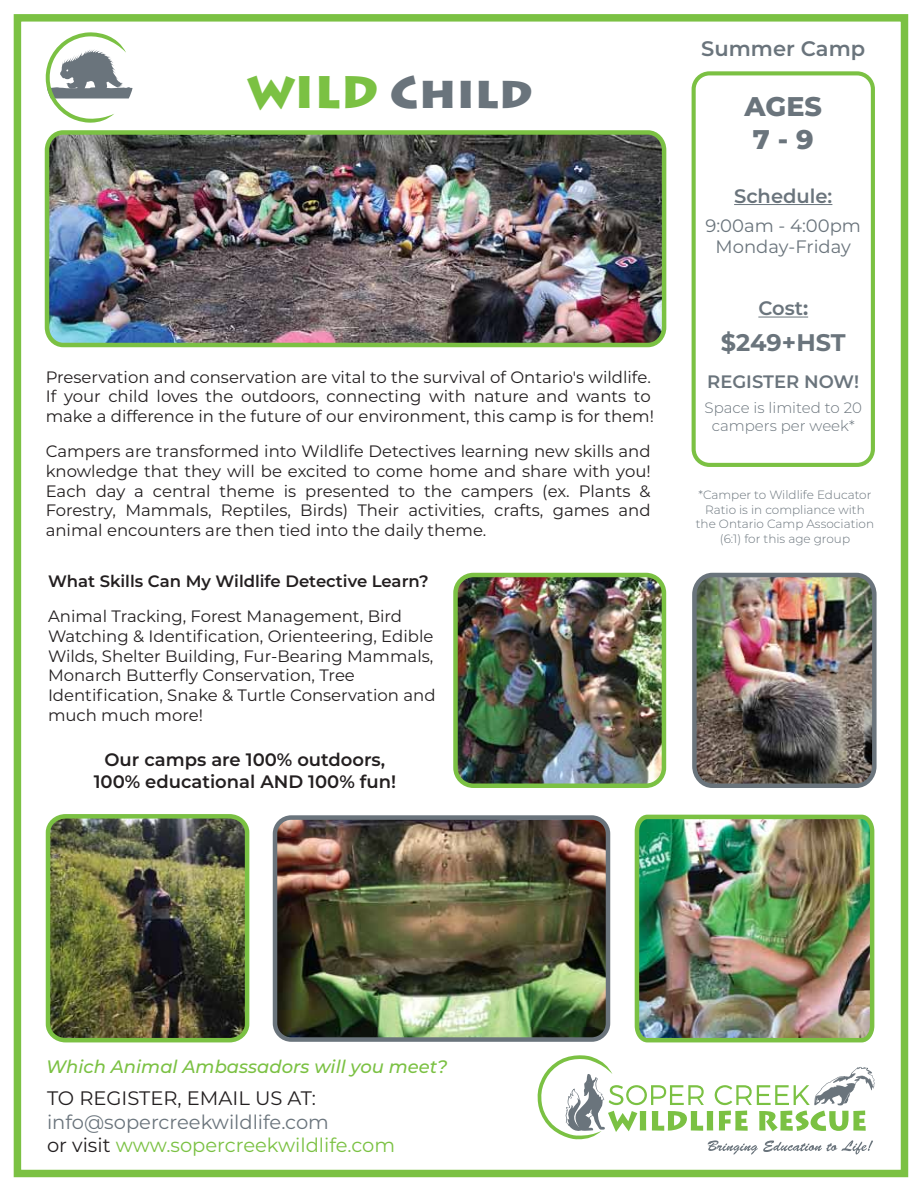
<style>
.page{position:relative;width:918px;height:1188px;background:#fff}
.page>*{position:absolute;margin:0;border:0;box-sizing:border-box;transform-origin:0 0}
.t1{font:900 45px "Lithos Pro";color:#6a747c}
.t2{font:800 27px/32.4px "Montserrat";color:#6a747c;text-align:center}
.t3{font:700 24px "Montserrat";letter-spacing:-.005em;color:#6a747c}
.t4{font:600 21px "Montserrat";color:#6a747c}
.t5{font:19.5px/23.4px "Montserrat";color:#6a747c}
.t6{font:19.5px "Montserrat";color:#231f20}
.t7{font:600 19.5px "Montserrat";color:#6a747c}
.t8{font:600 18px/21.6px "Montserrat";color:#231f20;text-align:center}
.t9{font:italic 500 18px "Montserrat";color:#7bc143}
.t10{font:18px/21.6px "Montserrat";color:#6a747c;text-align:center}
.t11{font:600 18px "Montserrat";color:#6a747c}
.t12{font:16.5px/19.8px "Montserrat";color:#231f20}
.t13{font:600 16.5px "Montserrat";color:#231f20}
.t14{font:300 15px/18px "Montserrat";color:#6a747c;text-align:center}
.t15{font:300 12px/14.4px "Montserrat";color:#6a747c;text-align:center}
.s1{color:#7bc143}
.s2{font-weight:700}
.s3{color:#231f20}
</style>
<div class="page">
<img style="left:278px;top:820px;width:327px;height:217px">
<div style="left:273px;top:815px;width:337px;height:227px;border:4px solid #6a747c;border-radius:16px"></div>
<div style="left:14px;top:14px;width:894px;height:1163px;border:7px solid #7bc143"></div>
<img style="left:634px;top:814px;width:241px;height:229px">
<img style="left:49px;top:819px;width:197px;height:220px">
<div style="left:46px;top:814px;width:203px;height:228px;border:4px solid #7bc143;border-radius:17px"></div>
<svg style="left:537px;top:1055px;width:338px;height:100px"></svg>
<div style="left:692px;top:71px;width:183px;height:396px;border:4px solid #7bc143;border-radius:16px"></div>
<hr style="left:734px;top:204px;width:98px;height:1px;background:#6a747c">
<hr style="left:758px;top:317px;width:45px;height:1px;background:#6a747c">
<img style="left:50px;top:135px;width:611px;height:207px">
<div style="left:45px;top:130px;width:621px;height:217px;border:4px solid #7bc143;border-radius:17px"></div>
<svg style="left:46px;top:32px;width:87px;height:91px"></svg>
<img style="left:697px;top:578px;width:175px;height:205px">
<div style="left:692px;top:573px;width:185px;height:215px;border:4px solid #6a747c;border-radius:19px"></div>
<img style="left:458px;top:578px;width:203px;height:205px">
<div style="left:453px;top:573px;width:213px;height:215px;border:4px solid #7bc143;border-radius:18px"></div>
<h1 class="t1" style="left:247px;top:64px;width:288px"><span class="s1">WILD</span> Child</h1>
<p class="t12" style="left:46px;top:366px;width:610px">Preservation and conservation are vital to the survival of Ontario's wildlife.<br>If your child loves the outdoors, connecting with nature and wants to make a difference in the future of our environment, this camp is for them!</p>
<p class="t12" style="left:46px;top:441px;width:607px;text-align:justify">Campers are transformed into Wildlife Detectives learning new skills and knowledge that they will be excited to come home and share with you!<br>Each day a central theme is presented to the campers (ex. Plants &amp; Forestry, Mammals, Reptiles, Birds) Their activities, crafts, games and animal encounters are then tied into the daily theme.</p>
<p class="t13" style="left:48px;top:570px;width:382px">What Skills Can My Wildlife Detective Learn?</p>
<p class="t12" style="left:48px;top:606px;width:389px">Animal Tracking, Forest Management, Bird Watching &amp; Identification, Orienteering, Edible Wilds, Shelter Building, Fur-Bearing Mammals, Monarch Butterfly Conservation, Tree Identification, Snake &amp; Turtle Conservation and much much more!</p>
<p class="t8" style="left:94px;top:748px;width:304px">Our camps are 100% outdoors,<br>100% educational AND 100% fun!</p>
<p class="t4" style="left:701px;top:34px;width:165px">Summer Camp</p>
<h2 class="t2" style="left:745px;top:89px;width:79px">AGES<br>7 - 9</h2>
<p class="t7" style="left:734px;top:182px;width:100px">Schedule:</p>
<p class="t10" style="left:705px;top:214px;width:157px">9:00am - 4:00pm<br>Monday-Friday</p>
<p class="t7" style="left:758px;top:294px;width:51px">Cost<span class="s2">:</span></p>
<h3 class="t3" style="left:721px;top:326px;width:126px">$249+HST</h3>
<p class="t11" style="left:707px;top:369px;width:154px">REGISTER NOW!</p>
<p class="t14" style="left:705px;top:399px;width:159px">Space is limited to 20 campers per week*</p>
<p class="t15" style="left:696px;top:488px;width:180px">*Camper to Wildlife Educator<br>Ratio is in compliance with the Ontario Camp Association (6:1) for this age group</p>
<p class="t9" style="left:46px;top:1054px;width:403px">Which Animal Ambassadors will you meet?</p>
<p class="t6" style="left:47px;top:1085px;width:270px">TO REGISTER, EMAIL US AT:</p>
<p class="t5" style="left:47px;top:1110px;width:350px">info@sopercreekwildlife.com<br><span class="s3">or visit</span> <span class="s1">www.sopercreekwildlife.com</span></p>
</div>
